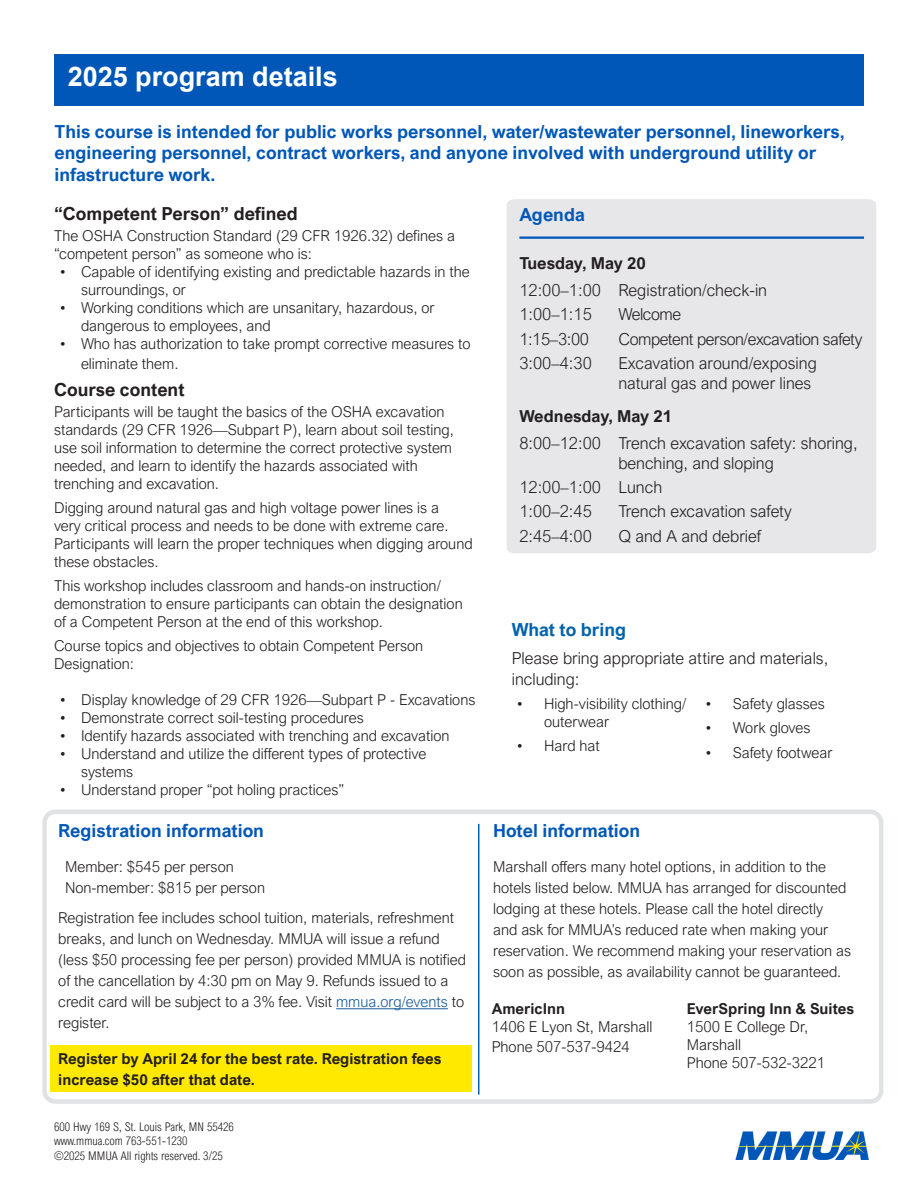
<style>
.page{position:relative;width:918px;height:1188px;background:#fff}
.page>*{position:absolute;margin:0;border:0;box-sizing:border-box;transform-origin:0 0}
.t1{font:700 27px "Arial";color:#fff}
.t2{font:700 18px/21.6px "Arial Nova";color:#0057b7}
.Brochure_text_demi{font:700 18px "Arial Nova";color:#231f20}
.t3{font:700 18px "Arial Nova";color:#0162ae}
.Brochure_text_demi-2{font:300 16.5px/21px "Arial Nova";color:#231f20}
.body_light{font:300 16.5px/19.8px "Arial Nova";letter-spacing:-.01em;color:#231f20}
.Brochure_text_demi-3{font:700 16.5px "Arial Nova";color:#231f20}
.Brochure_text_demi-4{font:300 16.5px "Arial Nova";letter-spacing:-.025em;color:#231f20}
.List_Paragraph{font:300 15px/18px "Arial Nova";color:#231f20}
.t4{font:700 15px/21px "Arial Nova";color:#231f20}
.Brochure_Registration_Form_text{font:300 15px "Arial Nova";color:#231f20}
.t5{font:300 12px "Arial Nova Cond";color:#231f20}
.s1{color:#175d9e}
</style>
<div class="page">
<div style="left:54px;top:54px;width:810px;height:52px;background:#0057b7"></div>
<div style="left:507px;top:199px;width:369px;height:354px;background:#e7e7e9"></div>
<hr style="left:519px;top:237px;width:345px;height:2px;background:#0057b7">
<div style="left:42px;top:810px;width:841px;height:294px;border:4px solid #e1e2e4;border-radius:11px"></div>
<div style="left:50px;top:1045px;width:422px;height:47px;background:#ffe900"></div>
<hr style="left:336px;top:1008px;width:112px;height:1px;background:#175d9e">
<img style="left:735px;top:1131px;width:134px;height:29px">
<hr style="left:478px;top:824px;width:1px;height:271px;background:#0162ae">
<p class="t1" style="left:68px;top:58px;width:272px">2025 program details</p>
<p class="t2" style="left:55px;top:120px;width:792px">This course is intended for public works personnel, water/wastewater personnel, lineworkers, engineering personnel, contract workers, and anyone involved with underground utility or infastructure work.</p>
<p class="Brochure_text_demi" style="left:54px;top:203px;width:245px">“Competent Person” defined</p>
<p class="List_Paragraph" style="left:54px;top:227px;width:403px">The OSHA Construction Standard (29 CFR 1926.32) defines a “competent person” as someone who is:</p>
<p class="List_Paragraph" style="left:81px;top:263px;width:390px;text-indent:-21px">• Capable of identifying existing and predictable hazards in the surroundings, or</p>
<p class="List_Paragraph" style="left:81px;top:299px;width:355px;text-indent:-21px">• Working conditions which are unsanitary, hazardous, or dangerous to employees, and</p>
<p class="List_Paragraph" style="left:81px;top:334px;width:391px;line-height:19.8px;text-indent:-21px">• Who has authorization to take prompt corrective measures to eliminate them.</p>
<p class="Brochure_text_demi" style="left:54px;top:379px;width:132px">Course content</p>
<p class="List_Paragraph" style="left:54px;top:403px;width:401px">Participants will be taught the basics of the OSHA excavation standards (29 CFR 1926—Subpart P), learn about soil testing, use soil information to determine the correct protective system needed, and learn to identify the hazards associated with trenching and excavation.</p>
<p class="List_Paragraph" style="left:54px;top:499px;width:420px">Digging around natural gas and high voltage power lines is a<br>very critical process and needs to be done with extreme care.<br>Participants will learn the proper techniques when digging around these obstacles.</p>
<p class="List_Paragraph" style="left:54px;top:577px;width:410px">This workshop includes classroom and hands-on instruction/ demonstration to ensure participants can obtain the designation of a Competent Person at the end of this workshop.</p>
<p class="List_Paragraph" style="left:54px;top:637px;width:371px">Course topics and objectives to obtain Competent Person<br>Designation:</p>
<p class="List_Paragraph" style="left:60px;top:691px;width:417px">• Display knowledge of 29 CFR 1926—Subpart P - Excavations</p>
<p class="List_Paragraph" style="left:60px;top:709px;width:305px">• Demonstrate correct soil-testing procedures</p>
<p class="List_Paragraph" style="left:60px;top:727px;width:391px">• Identify hazards associated with trenching and excavation</p>
<p class="List_Paragraph" style="left:81px;top:745px;width:347px;text-indent:-21px">• Understand and utilize the different types of protective systems</p>
<p class="List_Paragraph" style="left:60px;top:781px;width:286px">• Understand proper “pot holing practices”</p>
<p class="t2" style="left:58px;top:820px;width:207px">Registration information</p>
<p class="Brochure_Registration_Form_text" style="left:65px;top:858px;width:170px">Member: $545 per person</p>
<p class="Brochure_Registration_Form_text" style="left:65px;top:879px;width:201px">Non-member: $815 per person</p>
<p class="List_Paragraph" style="left:58px;top:907px;width:409px;line-height:21px">Registration fee includes school tuition, materials, refreshment breaks, and lunch on Wednesday. MMUA will issue a refund (less $50 processing fee per person) provided MMUA is notified of the cancellation by 4:30 pm on May 9. Refunds issued to a credit card will be subject to a 3% fee. Visit <span class="s1">mmua.org/events</span> to register.</p>
<p class="t4" style="left:58px;top:1048px;width:385px">Register by April 24 for the best rate. Registration fees increase $50 after that date.</p>
<p class="t5" style="left:54px;top:1119px;width:181px">600 Hwy 169 S, St. Louis Park, MN 55426</p>
<p class="t5" style="left:54px;top:1134px;width:135px">www.mmua.com 763-551-1230</p>
<p class="t5" style="left:54px;top:1148px;width:170px">©2025 MMUA All rights reserved. 3/25</p>
<p class="t2" style="left:519px;top:203px;width:67px">Agenda</p>
<p class="Brochure_text_demi-3" style="left:519px;top:253px;width:128px">Tuesday, May 20</p>
<p class="Brochure_text_demi-2" style="left:519px;top:280px;width:249px">12:00–1:00 Registration/check-in</p>
<p class="Brochure_text_demi-2" style="left:519px;top:304px;width:74px">1:00–1:15</p>
<p class="Brochure_text_demi-4" style="left:618px;top:305px;width:64px">Welcome</p>
<p class="body_light" style="left:519px;top:329px;width:71px">1:15–3:00</p>
<p class="body_light" style="left:618px;top:329px;width:246px">Competent person/excavation safety</p>
<p class="body_light" style="left:519px;top:353px;width:74px">3:00–4:30</p>
<p class="body_light" style="left:618px;top:353px;width:200px">Excavation around/exposing natural gas and power lines</p>
<p class="Brochure_text_demi-3" style="left:519px;top:406px;width:154px">Wednesday, May 21</p>
<p class="Brochure_text_demi-2" style="left:618px;top:433px;width:241px;line-height:19.8px;text-indent:-99px">8:00–12:00 Trench excavation safety: shoring, benching, and sloping</p>
<p class="Brochure_text_demi-2" style="left:519px;top:477px;width:144px">12:00–1:00 Lunch</p>
<p class="Brochure_text_demi-2" style="left:519px;top:501px;width:74px">1:00–2:45</p>
<p class="Brochure_text_demi-2" style="left:618px;top:501px;width:175px">Trench excavation safety</p>
<p class="Brochure_text_demi-2" style="left:519px;top:525px;width:74px">2:45–4:00</p>
<p class="Brochure_text_demi-2" style="left:618px;top:525px;width:144px">Q and A and debrief</p>
<p class="t3" style="left:512px;top:619px;width:116px">What to bring</p>
<p class="Brochure_text_demi-2" style="left:512px;top:648px;width:318px">Please bring appropriate attire and materials, including:</p>
<p class="List_Paragraph" style="left:544px;top:694px;width:144px;text-indent:-27px">• High-visibility clothing/ outerwear</p>
<p class="List_Paragraph" style="left:517px;top:737px;width:84px">• Hard hat</p>
<p class="List_Paragraph" style="left:706px;top:694px;width:121px">• Safety glasses</p>
<p class="List_Paragraph" style="left:706px;top:719px;width:106px">• Work gloves</p>
<p class="List_Paragraph" style="left:706px;top:744px;width:128px">• Safety footwear</p>
<p class="t2" style="left:493px;top:820px;width:149px">Hotel information</p>
<p class="List_Paragraph" style="left:493px;top:856px;width:359px;line-height:21px">Marshall offers many hotel options, in addition to the hotels listed below. MMUA has arranged for discounted lodging at these hotels. Please call the hotel directly and ask for MMUA’s reduced rate when making your reservation. We recommend making your reservation as soon as possible, as availability cannot be guaranteed.</p>
<p class="t4" style="left:492px;top:998px;width:75px">AmericInn</p>
<p class="List_Paragraph" style="left:492px;top:1018px;width:162px">1406 E Lyon St, Marshall</p>
<p class="List_Paragraph" style="left:492px;top:1037px;width:140px">Phone 507-537-9424</p>
<p class="t4" style="left:687px;top:998px;width:169px">EverSpring Inn &amp; Suites</p>
<p class="List_Paragraph" style="left:687px;top:1018px;width:123px">1500 E College Dr,<br>Marshall</p>
<p class="List_Paragraph" style="left:687px;top:1054px;width:140px">Phone 507-532-3221</p>
</div>
